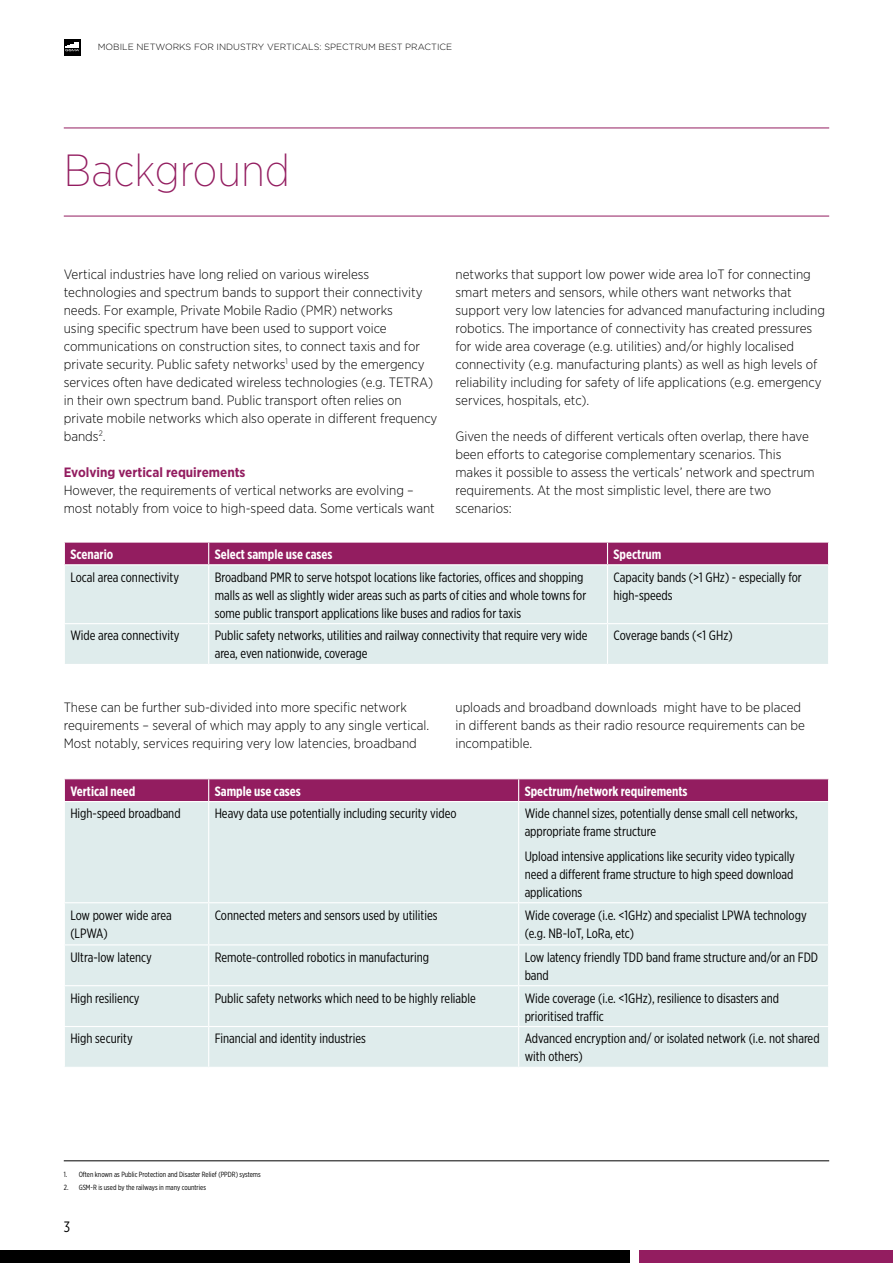
<style>
.page{position:relative;width:893px;height:1263px;background:#fff}
.page>*{position:absolute;margin:0;border:0;box-sizing:border-box;transform-origin:0 0}
.GSMA_Heading_1_Rep{font:200 45px "Gotham Narrow";color:#931d60}
.t1{font:15px "Gotham X Narrow";color:#000}
.Body_text{font:300 13.5px/18px "Gotham Narrow";color:#000}
.Body_text-2{font:13.5px/18px "Gotham X Narrow";color:#000}
.Body_text-3{font:700 13.5px "Gotham X Narrow";color:#fff}
.Body_text-4{font:700 13.5px "Gotham Narrow";color:#931d60}
.t2{font:300 9px "Gotham";color:#000}
.t3{font:7.5px "Gotham X Narrow";color:#000}
</style>
<div class="page">
<div style="left:0;top:1250px;width:629px;height:13px;background:#000"></div>
<div style="left:639px;top:1250px;width:254px;height:13px;background:#931d60"></div>
<hr style="left:64px;top:1160px;width:765px;height:1px;background:#000">
<svg style="left:64px;top:39px;width:17px;height:17px"></svg>
<svg style="left:65px;top:42px;width:15px;height:9px"></svg>
<hr style="left:64px;top:128px;width:765px;height:1px;background:#931d60">
<hr style="left:64px;top:216px;width:765px;height:1px;background:#931d60">
<div style="left:65px;top:565px;width:763px;height:99px;background:#dfecec"></div>
<div style="left:64px;top:543px;width:765px;height:21px;background:#931d60"></div>
<hr style="left:208px;top:565px;width:1px;height:58px;background:#fff">
<hr style="left:607px;top:565px;width:1px;height:58px;background:#fff">
<hr style="left:208px;top:624px;width:1px;height:40px;background:#fff">
<hr style="left:607px;top:624px;width:1px;height:40px;background:#fff">
<hr style="left:64px;top:623px;width:145px;height:1px;background:#fff">
<hr style="left:209px;top:623px;width:398px;height:1px;background:#fff">
<hr style="left:607px;top:623px;width:222px;height:1px;background:#fff">
<div style="left:65px;top:802px;width:763px;height:265px;background:#dfecec"></div>
<div style="left:64px;top:779px;width:765px;height:22px;background:#931d60"></div>
<hr style="left:208px;top:802px;width:1px;height:100px;background:#fff">
<hr style="left:518px;top:802px;width:1px;height:100px;background:#fff">
<hr style="left:208px;top:903px;width:1px;height:41px;background:#fff">
<hr style="left:518px;top:903px;width:1px;height:41px;background:#fff">
<hr style="left:208px;top:945px;width:1px;height:40px;background:#fff">
<hr style="left:518px;top:945px;width:1px;height:40px;background:#fff">
<hr style="left:208px;top:986px;width:1px;height:40px;background:#fff">
<hr style="left:518px;top:986px;width:1px;height:40px;background:#fff">
<hr style="left:208px;top:1027px;width:1px;height:40px;background:#fff">
<hr style="left:518px;top:1027px;width:1px;height:40px;background:#fff">
<hr style="left:64px;top:902px;width:145px;height:1px;background:#fff">
<hr style="left:209px;top:902px;width:310px;height:1px;background:#fff">
<hr style="left:519px;top:902px;width:310px;height:1px;background:#fff">
<hr style="left:64px;top:944px;width:145px;height:1px;background:#fff">
<hr style="left:209px;top:944px;width:310px;height:1px;background:#fff">
<hr style="left:519px;top:944px;width:310px;height:1px;background:#fff">
<hr style="left:64px;top:985px;width:145px;height:1px;background:#fff">
<hr style="left:209px;top:985px;width:310px;height:1px;background:#fff">
<hr style="left:519px;top:985px;width:310px;height:1px;background:#fff">
<hr style="left:64px;top:1026px;width:145px;height:1px;background:#fff">
<hr style="left:209px;top:1026px;width:310px;height:1px;background:#fff">
<hr style="left:519px;top:1026px;width:310px;height:1px;background:#fff">
<p class="t2" style="left:98px;top:41px;width:356px">MOBILE NETWORKS FOR INDUSTRY VERTICALS: SPECTRUM BEST PRACTICE</p>
<p class="GSMA_Heading_1_Rep" style="left:64px;top:143px;width:228px">Background</p>
<p class="Body_text" style="left:64px;top:265px;width:375px">Vertical industries have long relied on various wireless technologies and spectrum bands to support their connectivity needs. For example, Private Mobile Radio (PMR) networks<br>using specific spectrum have been used to support voice communications on construction sites, to connect taxis and for private security. Public safety networks<sup>1</sup> used by the emergency services often have dedicated wireless technologies (e.g. TETRA) in their own spectrum band. Public transport often relies on private mobile networks which also operate in different frequency bands<sup>2</sup>.</p>
<p class="Body_text-4" style="left:64px;top:463px;width:183px">Evolving vertical requirements</p>
<p class="Body_text" style="left:64px;top:481px;width:373px">However, the requirements of vertical networks are evolving – most notably from voice to high-speed data. Some verticals want</p>
<p class="Body_text" style="left:455px;top:265px;width:371px">networks that support low power wide area IoT for connecting smart meters and sensors, while others want networks that support very low latencies for advanced manufacturing including robotics. The importance of connectivity has created pressures for wide area coverage (e.g. utilities) and/or highly localised connectivity (e.g. manufacturing plants) as well as high levels of reliability including for safety of life applications (e.g. emergency services, hospitals, etc).</p>
<p class="Body_text" style="left:455px;top:427px;width:361px">Given the needs of different verticals often overlap, there have been efforts to categorise complementary scenarios. This makes it possible to assess the verticals’ network and spectrum requirements. At the most simplistic level, there are two scenarios:</p>
<p class="Body_text-3" style="left:70px;top:546px;width:44px">Scenario</p>
<p class="Body_text-3" style="left:215px;top:546px;width:119px">Select sample use cases</p>
<p class="Body_text-3" style="left:613px;top:546px;width:49px">Spectrum</p>
<p class="Body_text-2" style="left:70px;top:568px;width:110px">Local area connectivity</p>
<p class="Body_text-2" style="left:215px;top:568px;width:373px">Broadband PMR to serve hotspot locations like factories, offices and shopping malls as well as slightly wider areas such as parts of cities and whole towns for some public transport applications like buses and radios for taxis</p>
<p class="Body_text-2" style="left:613px;top:568px;width:190px">Capacity bands (&gt;1 GHz) - especially for high-speeds</p>
<p class="Body_text-2" style="left:70px;top:626px;width:111px">Wide area connectivity</p>
<p class="Body_text-2" style="left:215px;top:626px;width:374px">Public safety networks, utilities and railway connectivity that require very wide area, even nationwide, coverage</p>
<p class="Body_text-2" style="left:613px;top:626px;width:121px">Coverage bands (&lt;1 GHz)</p>
<p class="Body_text" style="left:64px;top:698px;width:367px">These can be further sub-divided into more specific network requirements – several of which may apply to any single vertical.<br>Most notably, services requiring very low latencies, broadband</p>
<p class="Body_text" style="left:455px;top:698px;width:351px">uploads and broadband downloads might have to be placed in different bands as their radio resource requirements can be incompatible.</p>
<p class="Body_text-3" style="left:70px;top:782px;width:67px">Vertical need</p>
<p class="Body_text-3" style="left:215px;top:782px;width:88px">Sample use cases</p>
<p class="Body_text-3" style="left:525px;top:782px;width:164px">Spectrum/network requirements</p>
<p class="Body_text-2" style="left:70px;top:804px;width:112px">High-speed broadband</p>
<p class="Body_text-2" style="left:215px;top:804px;width:243px">Heavy data use potentially including security video</p>
<p class="Body_text-2" style="left:525px;top:804px;width:274px">Wide channel sizes, potentially dense small cell networks, appropriate frame structure</p>
<p class="Body_text-2" style="left:525px;top:847px;width:272px;text-align:justify">Upload intensive applications like security video typically need a different frame structure to high speed download applications</p>
<p class="Body_text-2" style="left:70px;top:906px;width:103px">Low power wide area (LPWA)</p>
<p class="Body_text-2" style="left:215px;top:906px;width:224px">Connected meters and sensors used by utilities</p>
<p class="Body_text-2" style="left:525px;top:906px;width:284px">Wide coverage (i.e. &lt;1GHz) and specialist LPWA technology (e.g. NB-IoT, LoRa, etc)</p>
<p class="Body_text-2" style="left:70px;top:948px;width:83px">Ultra-low latency</p>
<p class="Body_text-2" style="left:215px;top:948px;width:216px">Remote-controlled robotics in manufacturing</p>
<p class="Body_text-2" style="left:525px;top:948px;width:295px">Low latency friendly TDD band frame structure and/or an FDD band</p>
<p class="Body_text-2" style="left:70px;top:988px;width:71px">High resiliency</p>
<p class="Body_text-2" style="left:215px;top:988px;width:263px">Public safety networks which need to be highly reliable</p>
<p class="Body_text-2" style="left:525px;top:988px;width:256px">Wide coverage (i.e. &lt;1GHz), resilience to disasters and prioritised traffic</p>
<p class="Body_text-2" style="left:70px;top:1029px;width:64px">High security</p>
<p class="Body_text-2" style="left:215px;top:1029px;width:153px">Financial and identity industries</p>
<p class="Body_text-2" style="left:525px;top:1029px;width:296px">Advanced encryption and/ or isolated network (i.e. not shared with others)</p>
<p class="t3" style="left:64px;top:1170px;width:198px">1. Often known as Public Protection and Disaster Relief (PPDR) systems</p>
<p class="t3" style="left:64px;top:1183px;width:144px">2. GSM-R is used by the railways in many countries</p>
<p class="t1" style="left:64px;top:1218px;width:8px">3</p>
</div>
